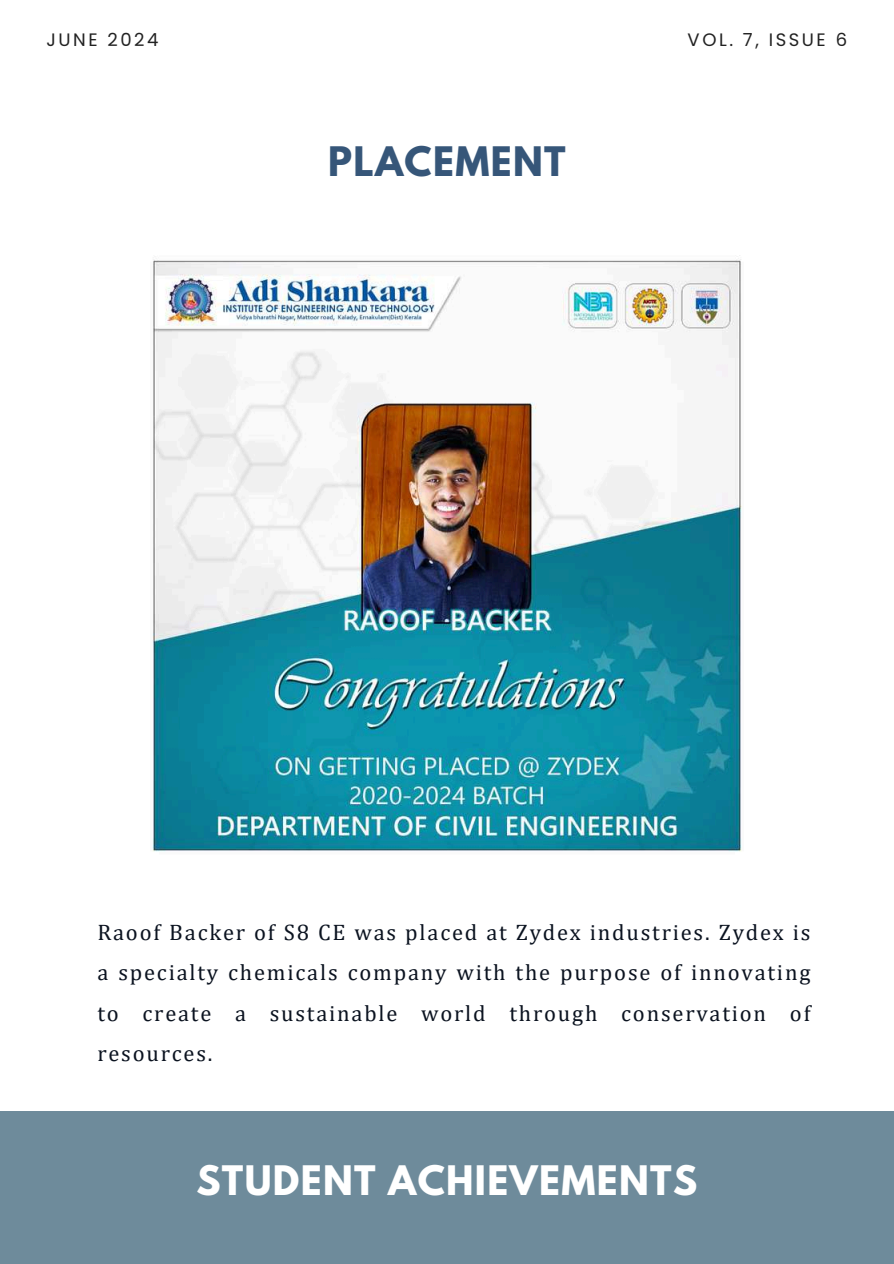
<style>
.page{position:relative;width:894px;height:1264px;background:#fff}
.page>*{position:absolute;margin:0;border:0;box-sizing:border-box;transform-origin:0 0}
.t1{font:700 36px "League Spartan";letter-spacing:.035em;color:#fff}
.t2{font:700 36px "League Spartan";letter-spacing:.035em;color:#365679}
.t3{font:22.5px/40.5px "Cambria";letter-spacing:.08em;color:#0b1320;text-align:justify}
.t4{font:18px "Poppins";letter-spacing:.14em;color:#222}
</style>
<div class="page">
<div style="left:0;top:1111px;width:893px;height:152px;background:#6e8b9b"></div>
<img style="left:152px;top:255px;width:590px;height:597px">
<p class="t4" style="left:46px;top:27px;width:113px">JUNE 2024</p>
<p class="t4" style="left:687px;top:27px;width:161px">VOL. 7, ISSUE 6</p>
<h1 class="t2" style="left:328px;top:143px;width:239px">PLACEMENT</h1>
<p class="t3" style="left:97px;top:911px;width:714px">Raoof Backer of S8 CE was placed at Zydex industries. Zydex is a specialty chemicals company with the purpose of innovating to create a sustainable world through conservation of resources.</p>
<h1 class="t1" style="left:196px;top:1162px;width:502px">STUDENT ACHIEVEMENTS</h1>
</div>
